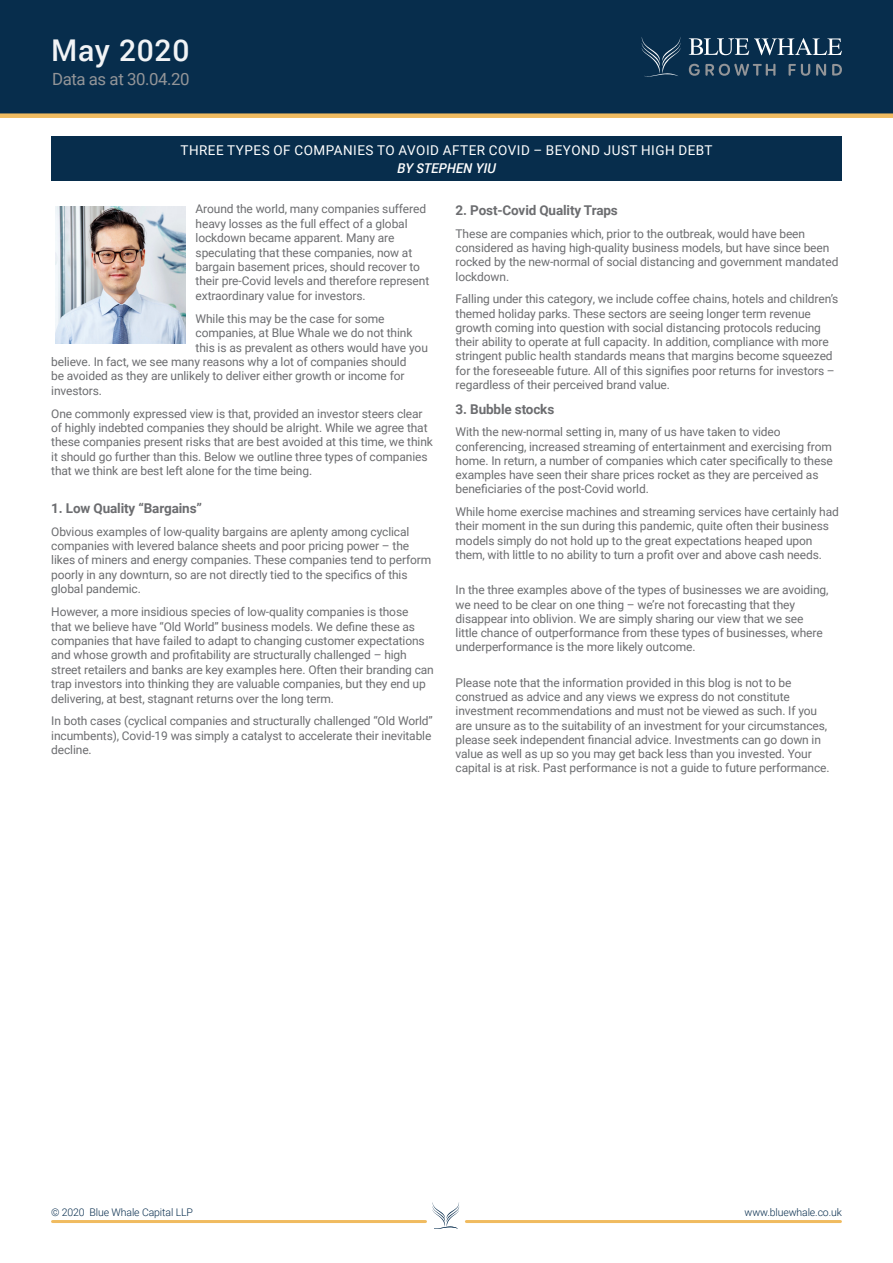
<style>
.page{position:relative;width:893px;height:1263px;background:#fff}
.page>*{position:absolute;margin:0;border:0;box-sizing:border-box;transform-origin:0 0}
.t1{font:500 30px "Roboto";letter-spacing:.025em;color:#f2f4f6}
.t2{font:16.8px "Roboto";letter-spacing:-.025em;color:#939598}
.Paragraph_Style_6{font:700 13.5px "Roboto";letter-spacing:-.01em;color:#6c6d70}
.t3{font:13.5px "Roboto";letter-spacing:.035em;color:#fff}
.t4{font:italic 500 13.5px "Roboto";color:#fff}
.Paragraph_Style_6-2{font:12px/14.2px "Roboto";letter-spacing:-.01em;color:#6c6d70}
.t5{font:300 10.5px "Roboto";letter-spacing:-.01em;color:#052b4c}
</style>
<div class="page">
<svg style="left:433px;top:1202px;width:26px;height:27px"></svg>
<hr style="left:53px;top:1220px;width:372px;height:3px;background:#f0bb60">
<hr style="left:466px;top:1220px;width:374px;height:3px;background:#f0bb60">
<div style="left:0;top:0;width:893px;height:116px;background:#072d4c"></div>
<div style="left:0;top:113px;width:893px;height:5px;background:#f0bb60"></div>
<svg style="left:642px;top:38px;width:38px;height:39px"></svg>
<svg style="left:689px;top:38px;width:153px;height:17px"></svg>
<svg style="left:689px;top:64px;width:86px;height:12px"></svg>
<svg style="left:789px;top:64px;width:21px;height:12px"></svg>
<svg style="left:816px;top:64px;width:10px;height:12px"></svg>
<svg style="left:832px;top:64px;width:10px;height:12px"></svg>
<div style="left:51px;top:137px;width:791px;height:44px;background:#072d4c"></div>
<img style="left:55px;top:206px;width:130px;height:138px">
<h1 class="t1" style="left:51px;top:29px;width:140px">May 2020</h1>
<h2 class="t2" style="left:52px;top:67px;width:139px">Data as at 30.04.20</h2>
<p class="t3" style="left:180px;top:141px;width:534px">THREE TYPES OF COMPANIES TO AVOID AFTER COVID – BEYOND JUST HIGH DEBT</p>
<p class="t4" style="left:397px;top:158px;width:100px">BY STEPHEN YIU</p>
<p class="Paragraph_Style_6-2" style="left:196px;top:202px;width:235px">Around the world, many companies suffered heavy losses as the full effect of a global lockdown became apparent. Many are speculating that these companies, now at bargain basement prices, should recover to their pre-Covid levels and therefore represent extraordinary value for investors.</p>
<p class="Paragraph_Style_6-2" style="left:196px;top:311px;width:190px">While this may be the case for some</p>
<p class="Paragraph_Style_6-2" style="left:196px;top:325px;width:218px">companies, at Blue Whale we do not think</p>
<p class="Paragraph_Style_6-2" style="left:196px;top:340px;width:234px">this is as prevalent as others would have you</p>
<p class="Paragraph_Style_6-2" style="left:51px;top:354px;width:357px">believe. In fact, we see many reasons why a lot of companies should</p>
<p class="Paragraph_Style_6-2" style="left:51px;top:368px;width:355px">be avoided as they are unlikely to deliver either growth or income for</p>
<p class="Paragraph_Style_6-2" style="left:51px;top:383px;width:52px">investors.</p>
<p class="Paragraph_Style_6-2" style="left:51px;top:406px;width:383px">One commonly expressed view is that, provided an investor steers clear of highly indebted companies they should be alright. While we agree that these companies present risks that are best avoided at this time, we think it should go further than this. Below we outline three types of companies that we think are best left alone for the time being.</p>
<p class="Paragraph_Style_6" style="left:51px;top:498px;width:152px">1. Low Quality “Bargains”</p>
<p class="Paragraph_Style_6-2" style="left:51px;top:524px;width:382px">Obvious examples of low-quality bargains are aplenty among cyclical companies with levered balance sheets and poor pricing power – the likes of miners and energy companies. These companies tend to perform poorly in any downturn, so are not directly tied to the specifics of this global pandemic.</p>
<p class="Paragraph_Style_6-2" style="left:51px;top:604px;width:384px">However, a more insidious species of low-quality companies is those<br>that we believe have “Old World” business models. We define these as companies that have failed to adapt to changing customer expectations and whose growth and profitability are structurally challenged – high street retailers and banks are key examples here. Often their branding can trap investors into thinking they are valuable companies, but they end up delivering, at best, stagnant returns over the long term.</p>
<p class="Paragraph_Style_6-2" style="left:51px;top:713px;width:383px;text-align:justify">In both cases (cyclical companies and structurally challenged “Old World” incumbents), Covid-19 was simply a catalyst to accelerate their inevitable decline.</p>
<p class="Paragraph_Style_6" style="left:456px;top:201px;width:164px">2. Post-Covid Quality Traps</p>
<p class="Paragraph_Style_6-2" style="left:456px;top:226px;width:384px">These are companies which, prior to the outbreak, would have been considered as having high-quality business models, but have since been rocked by the new-normal of social distancing and government mandated lockdown.</p>
<p class="Paragraph_Style_6-2" style="left:456px;top:291px;width:384px">Falling under this category, we include coffee chains, hotels and children’s themed holiday parks. These sectors are seeing longer term revenue growth coming into question with social distancing protocols reducing their ability to operate at full capacity. In addition, compliance with more stringent public health standards means that margins become squeezed for the foreseeable future. All of this signifies poor returns for investors – regardless of their perceived brand value.</p>
<p class="Paragraph_Style_6" style="left:456px;top:399px;width:100px">3. Bubble stocks</p>
<p class="Paragraph_Style_6-2" style="left:456px;top:424px;width:379px">With the new-normal setting in, many of us have taken to video conferencing, increased streaming of entertainment and exercising from home. In return, a number of companies which cater specifically to these examples have seen their share prices rocket as they are perceived as beneficiaries of the post-Covid world.</p>
<p class="Paragraph_Style_6-2" style="left:456px;top:504px;width:385px">While home exercise machines and streaming services have certainly had their moment in the sun during this pandemic, quite often their business models simply do not hold up to the great expectations heaped upon them, with little to no ability to turn a profit over and above cash needs.</p>
<p class="Paragraph_Style_6-2" style="left:456px;top:582px;width:374px">In the three examples above of the types of businesses we are avoiding, we need to be clear on one thing – we’re not forecasting that they disappear into oblivion. We are simply sharing our view that we see little chance of outperformance from these types of businesses, where underperformance is the more likely outcome.</p>
<p class="Paragraph_Style_6-2" style="left:456px;top:675px;width:375px">Please note that the information provided in this blog is not to be construed as advice and any views we express do not constitute investment recommendations and must not be viewed as such. If you are unsure as to the suitability of an investment for your circumstances, please seek independent financial advice. Investments can go down in value as well as up so you may get back less than you invested. Your capital is at risk. Past performance is not a guide to future performance.</p>
<p class="t5" style="left:51px;top:1204px;width:143px">© 2020 Blue Whale Capital LLP</p>
<p class="t5" style="left:745px;top:1204px;width:99px">www.bluewhale.co.uk</p>
</div>
